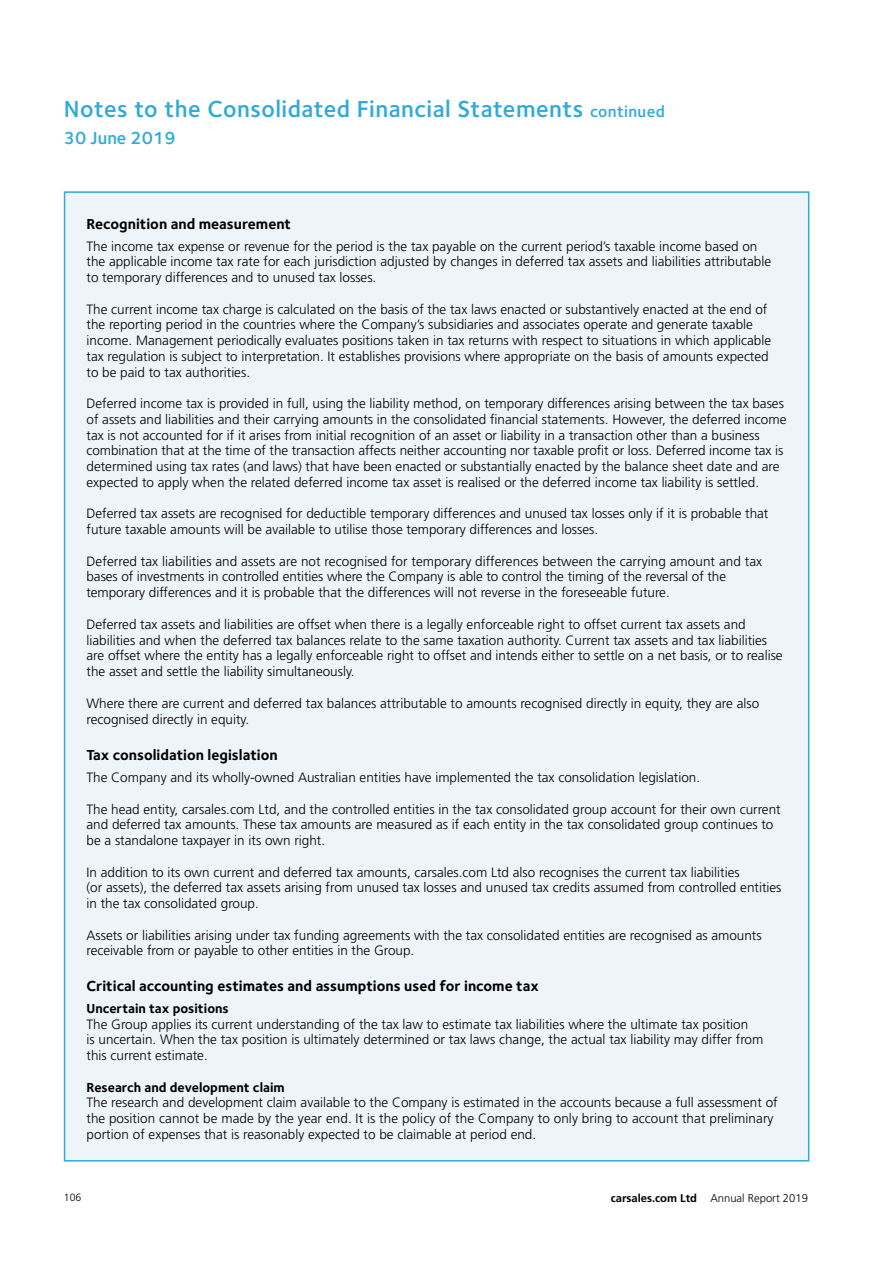
<style>
.page{position:relative;width:893px;height:1263px;background:#fff}
.page>*{position:absolute;margin:0;border:0;box-sizing:border-box;transform-origin:0 0}
.t1{font:600 24px "Foundry Sterling";letter-spacing:.02em;color:#30aad7}
.t2{font:600 18px "Foundry Sterling";color:#30aad7}
.t3{font:700 15px "Foundry Sterling";color:#000}
.t4{font:300 13.5px/15.8px "Frutiger";color:#000}
.t5{font:700 13.5px "Foundry Sterling";color:#000}
.t6{font:300 11.25px "Frutiger";color:#000}
.t7{font:300 10.5px "Frutiger";color:#000}
.s1{font-size:16.5px}
.s2{font-weight:700}
</style>
<div class="page">
<div style="left:65px;top:192px;width:744px;height:969px;background:#edf4fa"></div>
<h1 class="t1" style="left:64px;top:94px;width:603px">Notes to the Consolidated Financial Statements <span class="s1">continued</span></h1>
<h2 class="t2" style="left:64px;top:127px;width:114px">30 June 2019</h2>
<p class="t3" style="left:87px;top:215px;width:206px">Recognition and measurement</p>
<p class="t4" style="left:87px;top:238px;width:686px">The income tax expense or revenue for the period is the tax payable on the current period’s taxable income based on the applicable income tax rate for each jurisdiction adjusted by changes in deferred tax assets and liabilities attributable to temporary differences and to unused tax losses.</p>
<p class="t4" style="left:87px;top:301px;width:686px">The current income tax charge is calculated on the basis of the tax laws enacted or substantively enacted at the end of the reporting period in the countries where the Company’s subsidiaries and associates operate and generate taxable income. Management periodically evaluates positions taken in tax returns with respect to situations in which applicable tax regulation is subject to interpretation. It establishes provisions where appropriate on the basis of amounts expected to be paid to tax authorities.</p>
<p class="t4" style="left:87px;top:396px;width:701px">Deferred income tax is provided in full, using the liability method, on temporary differences arising between the tax bases of assets and liabilities and their carrying amounts in the consolidated financial statements. However, the deferred income tax is not accounted for if it arises from initial recognition of an asset or liability in a transaction other than a business combination that at the time of the transaction affects neither accounting nor taxable profit or loss. Deferred income tax is determined using tax rates (and laws) that have been enacted or substantially enacted by the balance sheet date and are expected to apply when the related deferred income tax asset is realised or the deferred income tax liability is settled.</p>
<p class="t4" style="left:87px;top:506px;width:683px">Deferred tax assets are recognised for deductible temporary differences and unused tax losses only if it is probable that future taxable amounts will be available to utilise those temporary differences and losses.</p>
<p class="t4" style="left:87px;top:553px;width:677px">Deferred tax liabilities and assets are not recognised for temporary differences between the carrying amount and tax bases of investments in controlled entities where the Company is able to control the timing of the reversal of the temporary differences and it is probable that the differences will not reverse in the foreseeable future.</p>
<p class="t4" style="left:87px;top:616px;width:698px">Deferred tax assets and liabilities are offset when there is a legally enforceable right to offset current tax assets and liabilities and when the deferred tax balances relate to the same taxation authority. Current tax assets and tax liabilities are offset where the entity has a legally enforceable right to offset and intends either to settle on a net basis, or to realise the asset and settle the liability simultaneously.</p>
<p class="t4" style="left:87px;top:694px;width:674px;line-height:16.5px">Where there are current and deferred tax balances attributable to amounts recognised directly in equity, they are also recognised directly in equity.</p>
<p class="t3" style="left:87px;top:746px;width:193px">Tax consolidation legislation</p>
<p class="t4" style="left:87px;top:769px;width:615px">The Company and its wholly-owned Australian entities have implemented the tax consolidation legislation.</p>
<p class="t4" style="left:87px;top:801px;width:696px">The head entity, carsales.com Ltd, and the controlled entities in the tax consolidated group account for their own current and deferred tax amounts. These tax amounts are measured as if each entity in the tax consolidated group continues to be a standalone taxpayer in its own right.</p>
<p class="t4" style="left:87px;top:864px;width:696px">In addition to its own current and deferred tax amounts, carsales.com Ltd also recognises the current tax liabilities<br>(or assets), the deferred tax assets arising from unused tax losses and unused tax credits assumed from controlled entities in the tax consolidated group.</p>
<p class="t4" style="left:87px;top:927px;width:677px">Assets or liabilities arising under tax funding agreements with the tax consolidated entities are recognised as amounts receivable from or payable to other entities in the Group.</p>
<p class="t3" style="left:87px;top:977px;width:454px">Critical accounting estimates and assumptions used for income tax</p>
<p class="t5" style="left:87px;top:1000px;width:144px">Uncertain tax positions</p>
<p class="t4" style="left:87px;top:1016px;width:678px">The Group applies its current understanding of the tax law to estimate tax liabilities where the ultimate tax position<br>is uncertain. When the tax position is ultimately determined or tax laws change, the actual tax liability may differ from this current estimate.</p>
<p class="t5" style="left:87px;top:1079px;width:200px">Research and development claim</p>
<p class="t4" style="left:87px;top:1095px;width:693px">The research and development claim available to the Company is estimated in the accounts because a full assessment of the position cannot be made by the year end. It is the policy of the Company to only bring to account that preliminary portion of expenses that is reasonably expected to be claimable at period end.</p>
<p class="t7" style="left:64px;top:1191px;width:19px">106</p>
<p class="t6" style="left:611px;top:1191px;width:199px"><span class="s2">carsales.com Ltd</span> Annual Report 2019</p>
</div>
